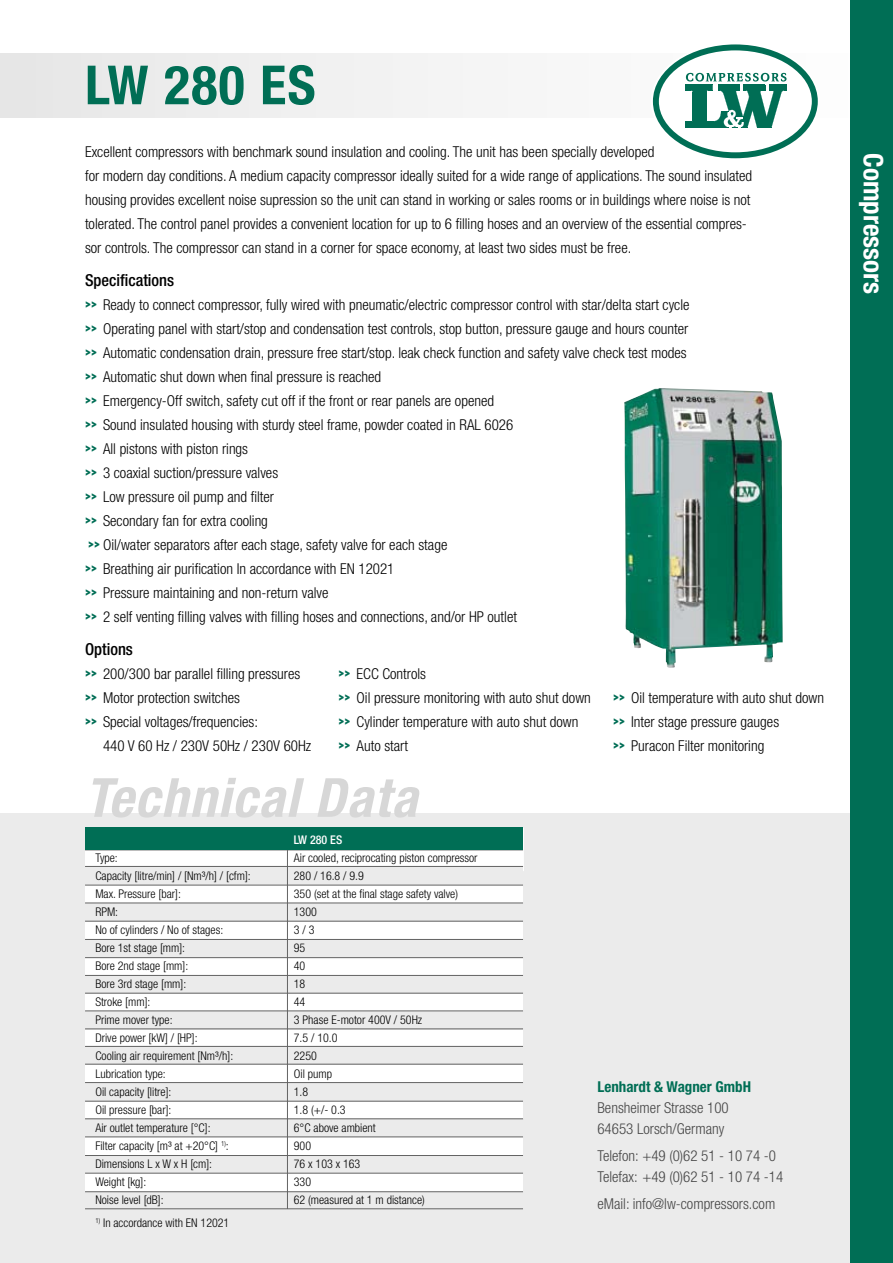
<style>
.page{position:relative;width:893px;height:1263px;background:#fff}
.page>*{position:absolute;margin:0;border:0;box-sizing:border-box;transform-origin:0 0}
.t1{font:italic 700 condensed 54px "Helvetica Neue";letter-spacing:.025em;color:#d7d7d7}
.t2{font:700 condensed 54px "Helvetica Neue";letter-spacing:.025em;color:#006e55}
.t3{font:700 condensed 27px "Helvetica Neue";color:#fff}
.t4{font:500 condensed 16.5px "Helvetica Neue";color:#000}
.t5{font:300 condensed 15px/24px "Helvetica Neue";color:#000}
.t6{font:300 condensed 15px/21px "Helvetica Neue";color:#464646}
.t7{font:700 condensed 15px "Helvetica Neue";color:#006e55}
.t8{font:300 condensed 12px/18px "Helvetica Neue";color:#000}
.t9{font:500 condensed 12px "Helvetica Neue";color:#fff}
.s1{font-family:"Showcard Gothic";font-weight:400;font-stretch:normal;color:#006e55}
</style>
<div class="page">
<div style="left:0;top:54px;width:893px;height:64px;background:#f1f1f1"></div>
<svg style="left:651px;top:43px;width:168px;height:116px"></svg>
<div style="left:656px;top:47px;width:159px;height:108px;background:#fff;border-radius:50%"></div>
<div style="left:653px;top:44px;width:165px;height:114px;border:6px solid #006e55;border-radius:50%"></div>
<svg style="left:686px;top:73px;width:101px;height:55px"></svg>
<div style="left:0;top:814px;width:893px;height:449px;background:#ebebeb"></div>
<svg style="left:523px;top:828px;width:1px;height:43px"></svg>
<div style="left:85px;top:834px;width:438px;height:358px;background:#fff"></div>
<div style="left:85px;top:1083px;width:438px;height:18px;background:#ebebeb"></div>
<div style="left:85px;top:1046px;width:438px;height:19px;background:#ebebeb"></div>
<div style="left:85px;top:1011px;width:438px;height:18px;background:#ebebeb"></div>
<div style="left:85px;top:975px;width:438px;height:18px;background:#ebebeb"></div>
<div style="left:85px;top:939px;width:438px;height:19px;background:#ebebeb"></div>
<div style="left:85px;top:903px;width:438px;height:18px;background:#ebebeb"></div>
<div style="left:85px;top:866px;width:438px;height:19px;background:#ebebeb"></div>
<hr style="left:85px;top:850px;width:438px;height:1px;background:#636363">
<hr style="left:85px;top:866px;width:438px;height:1px;background:#636363">
<hr style="left:85px;top:885px;width:438px;height:1px;background:#636363">
<hr style="left:85px;top:903px;width:438px;height:1px;background:#636363">
<hr style="left:85px;top:921px;width:438px;height:1px;background:#636363">
<hr style="left:85px;top:939px;width:438px;height:1px;background:#636363">
<hr style="left:85px;top:957px;width:438px;height:1px;background:#636363">
<hr style="left:85px;top:975px;width:438px;height:1px;background:#636363">
<hr style="left:85px;top:993px;width:438px;height:1px;background:#636363">
<hr style="left:85px;top:1011px;width:438px;height:1px;background:#636363">
<hr style="left:85px;top:1028px;width:438px;height:1px;background:#636363">
<hr style="left:85px;top:1046px;width:438px;height:1px;background:#636363">
<hr style="left:85px;top:1101px;width:438px;height:1px;background:#636363">
<div style="left:85px;top:828px;width:438px;height:22px;background:#006e55"></div>
<hr style="left:85px;top:1064px;width:438px;height:1px;background:#636363">
<hr style="left:85px;top:1082px;width:438px;height:1px;background:#636363">
<div style="left:85px;top:1118px;width:438px;height:19px;background:#ebebeb"></div>
<hr style="left:85px;top:1118px;width:438px;height:1px;background:#636363">
<div style="left:85px;top:1155px;width:438px;height:18px;background:#ebebeb"></div>
<hr style="left:85px;top:1155px;width:438px;height:1px;background:#636363">
<hr style="left:85px;top:1137px;width:438px;height:1px;background:#636363">
<hr style="left:85px;top:1173px;width:438px;height:1px;background:#636363">
<hr style="left:85px;top:1191px;width:438px;height:1px;background:#636363">
<hr style="left:287px;top:850px;width:1px;height:359px;background:#636363">
<div style="left:850px;top:0;width:43px;height:1263px;background:#006e55"></div>
<hr style="left:85px;top:1208px;width:438px;height:1px;background:#636363">
<img style="left:624px;top:388px;width:159px;height:280px">
<h1 class="t2" style="left:85px;top:52px;width:232px">LW 280 ES</h1>
<p class="t5" style="left:85px;top:139px;width:669px">Excellent compressors with benchmark sound insulation and cooling. The unit has been specially developed<br>for modern day conditions. A medium capacity compressor ideally suited for a wide range of applications. The sound insulated housing provides excellent noise supression so the unit can stand in working or sales rooms or in buildings where noise is not tolerated. The control panel provides a convenient location for up to 6 filling hoses and an overview of the essential compres&shy;sor controls. The compressor can stand in a corner for space economy, at least two sides must be free.</p>
<p class="t4" style="left:85px;top:270px;width:91px">Specifications</p>
<p class="t5" style="left:85px;top:292px;width:606px"><span class="s1">&gt;&gt;</span> Ready to connect compressor, fully wired with pneumatic/electric compressor control with star/delta start cycle <span class="s1">&gt;&gt;</span> Operating panel with start/stop and condensation test controls, stop button, pressure gauge and hours counter <span class="s1">&gt;&gt;</span> Automatic condensation drain, pressure free start/stop. leak check function and safety valve check test modes <span class="s1">&gt;&gt;</span> Automatic shut down when final pressure is reached<br><span class="s1">&gt;&gt;</span> Emergency-Off switch, safety cut off if the front or rear panels are opened<br><span class="s1">&gt;&gt;</span> Sound insulated housing with sturdy steel frame, powder coated in RAL 6026<br><span class="s1">&gt;&gt;</span> All pistons with piston rings<br><span class="s1">&gt;&gt;</span> 3 coaxial suction/pressure valves<br><span class="s1">&gt;&gt;</span> Low pressure oil pump and filter<br><span class="s1">&gt;&gt;</span> Secondary fan for extra cooling<br><span class="s1">&gt;&gt;</span> Oil/water separators after each stage, safety valve for each stage<br><span class="s1">&gt;&gt;</span> Breathing air purification In accordance with EN 12021<br><span class="s1">&gt;&gt;</span> Pressure maintaining and non-return valve<br><span class="s1">&gt;&gt;</span> 2 self venting filling valves with filling hoses and connections, and/or HP outlet</p>
<p class="t4" style="left:85px;top:639px;width:49px">Options</p>
<p class="t5" style="left:85px;top:661px;width:217px"><span class="s1">&gt;&gt;</span> 200/300 bar parallel filling pressures <span class="s1">&gt;&gt;</span> Motor protection switches<br><span class="s1">&gt;&gt;</span> Special voltages/frequencies:</p>
<p class="t5" style="left:103px;top:733px;width:210px">440 V 60 Hz / 230V 50Hz / 230V 60Hz</p>
<p class="t5" style="left:339px;top:662px;width:254px"><span class="s1">&gt;&gt;</span> ECC Controls<br><span class="s1">&gt;&gt;</span> Oil pressure monitoring with auto shut down <span class="s1">&gt;&gt;</span> Cylinder temperature with auto shut down <span class="s1">&gt;&gt;</span> Auto start</p>
<p class="t5" style="left:613px;top:685px;width:212px"><span class="s1">&gt;&gt;</span> Oil temperature with auto shut down <span class="s1">&gt;&gt;</span> Inter stage pressure gauges<br><span class="s1">&gt;&gt;</span> Puracon Filter monitoring</p>
<h1 class="t1" style="left:85px;top:765px;width:334px">Technical Data</h1>
<p class="t9" style="left:294px;top:832px;width:50px">LW 280 ES</p>
<p class="t8" style="left:294px;top:848px;width:185px">Air cooled, reciprocating piston compressor<br>280 / 16.8 / 9.9<br>350 (set at the final stage safety valve)<br>1300<br>3 / 3<br>95<br>40<br>18<br>44<br>3 Phase E-motor 400V / 50Hz<br>7.5 / 10.0<br>2250<br>Oil pump<br>1.8<br>1.8 (+/- 0.3<br>6°C above ambient<br>900<br>76 x 103 x 163<br>330<br>62 (measured at 1 m distance)</p>
<p class="t8" style="left:95px;top:849px;width:157px">Type:<br>Capacity [litre/min] / [Nm³/h] / [cfm]:<br>Max. Pressure [bar]:<br>RPM:<br>No of cylinders / No of stages:<br>Bore 1st stage [mm]:<br>Bore 2nd stage [mm]:<br>Bore 3rd stage [mm]:<br>Stroke [mm]:<br>Prime mover type:<br>Drive power [kW] / [HP]:<br>Cooling air requirement [Nm³/h]:<br>Lubrication type:<br>Oil capacity [litre]:<br>Oil pressure [bar]:<br>Air outlet temperature [°C]:<br>Filter capacity [m³ at +20°C] <sup>1)</sup>:<br>Dimensions L x W x H [cm]:<br>Weight [kg]:<br>Noise level [dB]:</p>
<p class="t8" style="left:95px;top:1213px;width:136px"><sup>1)</sup> In accordance with EN 12021</p>
<p class="t7" style="left:597px;top:1077px;width:155px">Lenhardt &amp; Wagner GmbH</p>
<p class="t6" style="left:597px;top:1097px;width:133px">Bensheimer Strasse 100<br>64653 Lorsch/Germany</p>
<p class="t6" style="left:597px;top:1145px;width:187px">Telefon: +49 (0)62 51 - 10 74 -0<br>Telefax: +49 (0)62 51 - 10 74 -14</p>
<p class="t6" style="left:597px;top:1193px;width:179px">eMail: info@lw-compressors.com</p>
<h2 class="t3" style="left:890px;top:153px;width:142px;rotate:90deg">Compressors</h2>
</div>
